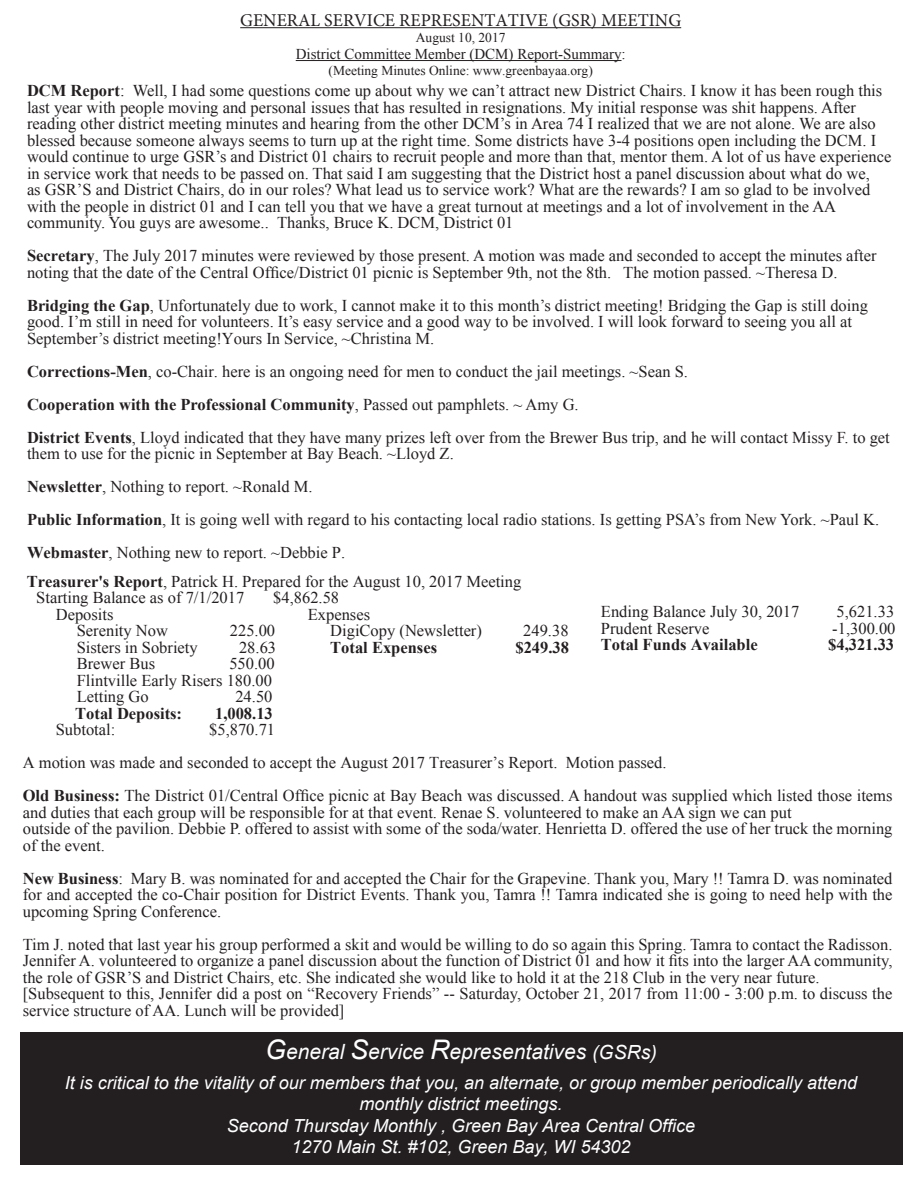
<style>
.page{position:relative;width:918px;height:1188px;background:#fff}
.page>*{position:absolute;margin:0;border:0;box-sizing:border-box;transform-origin:0 0}
.t1{font:italic 21px "Arial";color:#fff}
.t2{font:italic 18px "Arial";color:#fff}
.t3{font:18px "Minion Pro";color:#231f20}
.t4{font:16.5px/16.5px "Times New Roman";color:#231f20}
.t5{font:700 16.5px "Times New Roman";color:#231f20}
.t6{font:15px "Times New Roman";color:#231f20}
.t7{font:13.5px "Times New Roman";color:#231f20}
.s1{font-weight:700}
.s2{font-weight:400}
.s3{font-size:27px}
.s4{font-size:19.5px}
</style>
<div class="page">
<hr style="left:240px;top:27px;width:441px;height:1px;background:#231f20">
<hr style="left:296px;top:60px;width:326px;height:1px;background:#231f20">
<div style="left:20px;top:1032px;width:883px;height:133px;background:#231f20"></div>
<p class="t3" style="left:240px;top:8px;width:443px">GENERAL SERVICE REPRESENTATIVE (GSR) MEETING</p>
<p class="t7" style="left:416px;top:29px;width:91px">August 10, 2017</p>
<p class="t6" style="left:296px;top:44px;width:331px">District Committee Member (DCM) Report-Summary:</p>
<p class="t7" style="left:329px;top:62px;width:266px">(Meeting Minutes Online: www.greenbayaa.org)</p>
<p class="t4" style="left:27px;top:82px;width:866px"><span class="s1">DCM Report</span>: Well, I had some questions come up about why we can’t attract new District Chairs. I know it has been rough this last year with people moving and personal issues that has resulted in resignations. My initial response was shit happens. After reading other district meeting minutes and hearing from the other DCM’s in Area 74 I realized that we are not alone. We are also blessed because someone always seems to turn up at the right time. Some districts have 3-4 positions open including the DCM. I would continue to urge GSR’s and District 01 chairs to recruit people and more than that, mentor them. A lot of us have experience in service work that needs to be passed on. That said I am suggesting that the District host a panel discussion about what do we,</p>
<p class="t4" style="left:27px;top:181px;width:845px">as GSR’S and District Chairs, do in our roles? What lead us to service work? What are the rewards? I am so glad to be involved with the people in district 01 and I can tell you that we have a great turnout at meetings and a lot of involvement in the AA community. You guys are awesome.. Thanks, Bruce K. DCM, District 01</p>
<p class="t4" style="left:27px;top:247px;width:851px"><span class="s1">Secretary</span>, The July 2017 minutes were reviewed by those present. A motion was made and seconded to accept the minutes after noting that the date of the Central Office/District 01 picnic is September 9th, not the 8th. The motion passed. ~Theresa D.</p>
<p class="t4" style="left:27px;top:297px;width:843px"><span class="s1">Bridging the Gap</span>, Unfortunately due to work, I cannot make it to this month’s district meeting! Bridging the Gap is still doing good. I’m still in need for volunteers. It’s easy service and a good way to be involved. I will look forward to seeing you all at<br>September’s district meeting!Yours In Service, ~Christina M.</p>
<p class="t4" style="left:27px;top:363px;width:663px"><span class="s1">Corrections-Men</span>, co-Chair. here is an ongoing need for men to conduct the jail meetings. ~Sean S.</p>
<p class="t5" style="left:27px;top:393px;width:553px">Cooperation with the Professional Community<span class="s2">, Passed out pamphlets. ~ Amy G.</span></p>
<p class="t4" style="left:27px;top:429px;width:864px"><span class="s1">District Events</span>, Lloyd indicated that they have many prizes left over from the Brewer Bus trip, and he will contact Missy F. to get them to use for the picnic in September at Bay Beach. ~Lloyd Z.</p>
<p class="t4" style="left:27px;top:478px;width:287px"><span class="s1">Newsletter</span>, Nothing to report. ~Ronald M.</p>
<p class="t4" style="left:27px;top:511px;width:854px"><span class="s1">Public Information</span>, It is going well with regard to his contacting local radio stations. Is getting PSA’s from New York. ~Paul K.</p>
<p class="t4" style="left:27px;top:544px;width:320px"><span class="s1">Webmaster</span>, Nothing new to report. ~Debbie P.</p>
<p class="t4" style="left:27px;top:573px;width:496px"><span class="s1">Treasurer's Report</span>, Patrick H. Prepared for the August 10, 2017 Meeting</p>
<p class="t4" style="left:36px;top:589px;width:210px">Starting Balance as of 7/1/2017</p>
<p class="t4" style="left:273px;top:589px;width:67px">$4,862.58</p>
<p class="t4" style="left:56px;top:606px;width:59px">Deposits</p>
<p class="t4" style="left:77px;top:622px;width:93px">Serenity Now</p>
<p class="t4" style="left:230px;top:622px;width:47px">225.00</p>
<p class="t4" style="left:77px;top:639px;width:123px">Sisters in Sobriety</p>
<p class="t4" style="left:239px;top:639px;width:39px">28.63</p>
<p class="t4" style="left:77px;top:655px;width:80px">Brewer Bus</p>
<p class="t4" style="left:229px;top:655px;width:47px">550.00</p>
<p class="t4" style="left:77px;top:672px;width:197px">Flintville Early Risers 180.00</p>
<p class="t4" style="left:77px;top:688px;width:73px">Letting Go</p>
<p class="t4" style="left:235px;top:688px;width:39px">24.50</p>
<p class="t5" style="left:75px;top:702px;width:108px">Total Deposits:</p>
<p class="t5" style="left:215px;top:702px;width:59px">1,008.13</p>
<p class="t4" style="left:56px;top:721px;width:61px">Subtotal:</p>
<p class="t4" style="left:209px;top:721px;width:67px">$5,870.71</p>
<p class="t4" style="left:23px;top:754px;width:645px">A motion was made and seconded to accept the August 2017 Treasurer’s Report. Motion passed.</p>
<p class="t4" style="left:23px;top:787px;width:871px"><span class="s1">Old Business:</span> The District 01/Central Office picnic at Bay Beach was discussed. A handout was supplied which listed those items and duties that each group will be responsible for at that event. Renae S. volunteered to make an AA sign we can put</p>
<p class="t4" style="left:23px;top:820px;width:871px">outside of the pavilion. Debbie P. offered to assist with some of the soda/water. Henrietta D. offered the use of her truck the morning of the event.</p>
<p class="t4" style="left:23px;top:870px;width:871px;text-align:justify"><span class="s1">New Business</span>: Mary B. was nominated for and accepted the Chair for the Grapevine. Thank you, Mary !! Tamra D. was nominated for and accepted the co-Chair position for District Events. Thank you, Tamra !! Tamra indicated she is going to need help with the upcoming Spring Conference.</p>
<p class="t4" style="left:23px;top:936px;width:871px">Tim J. noted that last year his group performed a skit and would be willing to do so again this Spring. Tamra to contact the Radisson.</p>
<p class="t4" style="left:23px;top:952px;width:871px">Jennifer A. volunteered to organize a panel discussion about the function of District 01 and how it fits into the larger AA community, the role of GSR’S and District Chairs, etc. She indicated she would like to hold it at the 218 Club in the very near future.</p>
<p class="t4" style="left:23px;top:985px;width:871px">[Subsequent to this, Jennifer did a post on “Recovery Friends” -- Saturday, October 21, 2017 from 11:00 - 3:00 p.m. to discuss the service structure of AA. Lunch will be provided]</p>
<p class="t4" style="left:601px;top:603px;width:200px">Ending Balance July 30, 2017</p>
<p class="t4" style="left:837px;top:603px;width:59px">5,621.33</p>
<p class="t4" style="left:601px;top:620px;width:110px">Prudent Reserve</p>
<p class="t4" style="left:832px;top:620px;width:65px">-1,300.00</p>
<p class="t5" style="left:601px;top:633px;width:158px">Total Funds Available</p>
<p class="t5" style="left:828px;top:633px;width:67px">$4,321.33</p>
<p class="t4" style="left:308px;top:606px;width:64px">Expenses</p>
<p class="t4" style="left:330px;top:622px;width:153px">DigiCopy (Newsletter)</p>
<p class="t4" style="left:523px;top:622px;width:47px">249.38</p>
<p class="t5" style="left:330px;top:636px;width:108px">Total Expenses</p>
<p class="t5" style="left:515px;top:636px;width:55px">$249.38</p>
<p class="t1" style="left:265px;top:1038px;width:393px"><span class="s3">G</span>eneral <span class="s3">S</span>ervice <span class="s3">R</span>epresentatives <span class="s4">(GSRs)</span></p>
<p class="t2" style="left:65px;top:1071px;width:794px">It is critical to the vitality of our members that you, an alternate, or group member periodically attend</p>
<p class="t2" style="left:360px;top:1092px;width:205px">monthly district meetings.</p>
<p class="t2" style="left:227px;top:1114px;width:470px">Second Thursday Monthly , Green Bay Area Central Office</p>
<p class="t2" style="left:291px;top:1135px;width:341px">1270 Main St. #102, Green Bay, WI 54302</p>
</div>
